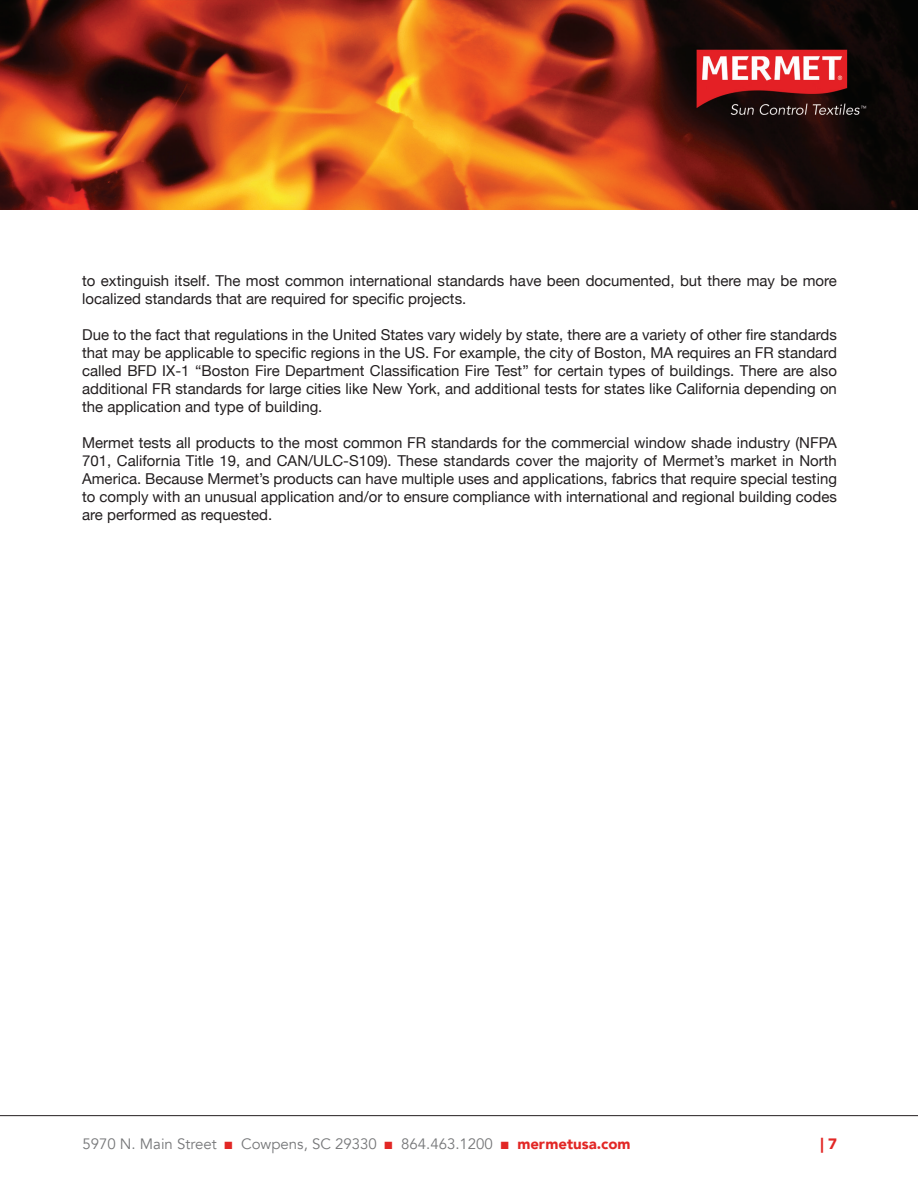
<style>
.page{position:relative;width:918px;height:1188px;background:#fff}
.page>*{position:absolute;margin:0;border:0;box-sizing:border-box;transform-origin:0 0}
.t1{font:15px/18px "Helvetica Neue";color:#231f20;text-align:justify}
.t2{font:15px "Avenir";color:#767779}
.t3{font:900 15px "Avenir";color:#e22725}
.s1{color:#e22725}
.s2{font-weight:900;color:#e22725}
</style>
<div class="page">
<hr style="left:0;top:1115px;width:918px;height:1px;background:#231f20">
<img style="left:0;top:0;width:918px;height:210px">
<p class="t1" style="left:82px;top:273px;width:756px">to extinguish itself. The most common international standards have been documented, but there may be more localized standards that are required for specific projects.</p>
<p class="t1" style="left:82px;top:327px;width:756px">Due to the fact that regulations in the United States vary widely by state, there are a variety of other fire standards that may be applicable to specific regions in the US. For example, the city of Boston, MA requires an FR standard called BFD IX-1 “Boston Fire Department Classification Fire Test” for certain types of buildings. There are also additional FR standards for large cities like New York, and additional tests for states like California depending on the application and type of building.</p>
<p class="t1" style="left:82px;top:435px;width:756px">Mermet tests all products to the most common FR standards for the commercial window shade industry (NFPA 701, California Title 19, and CAN/ULC-S109). These standards cover the majority of Mermet’s market in North America. Because Mermet’s products can have multiple uses and applications, fabrics that require special testing to comply with an unusual application and/or to ensure compliance with international and regional building codes are performed as requested.</p>
<p class="t2" style="left:82px;top:1135px;width:550px">5970 N. Main Street <span class="s1">■</span> Cowpens, SC 29330 <span class="s1">■</span> 864.463.1200 <span class="s1">■</span> <span class="s2">mermetusa.com</span></p>
<p class="t3" style="left:821px;top:1131px;width:18px">| 7</p>
</div>
